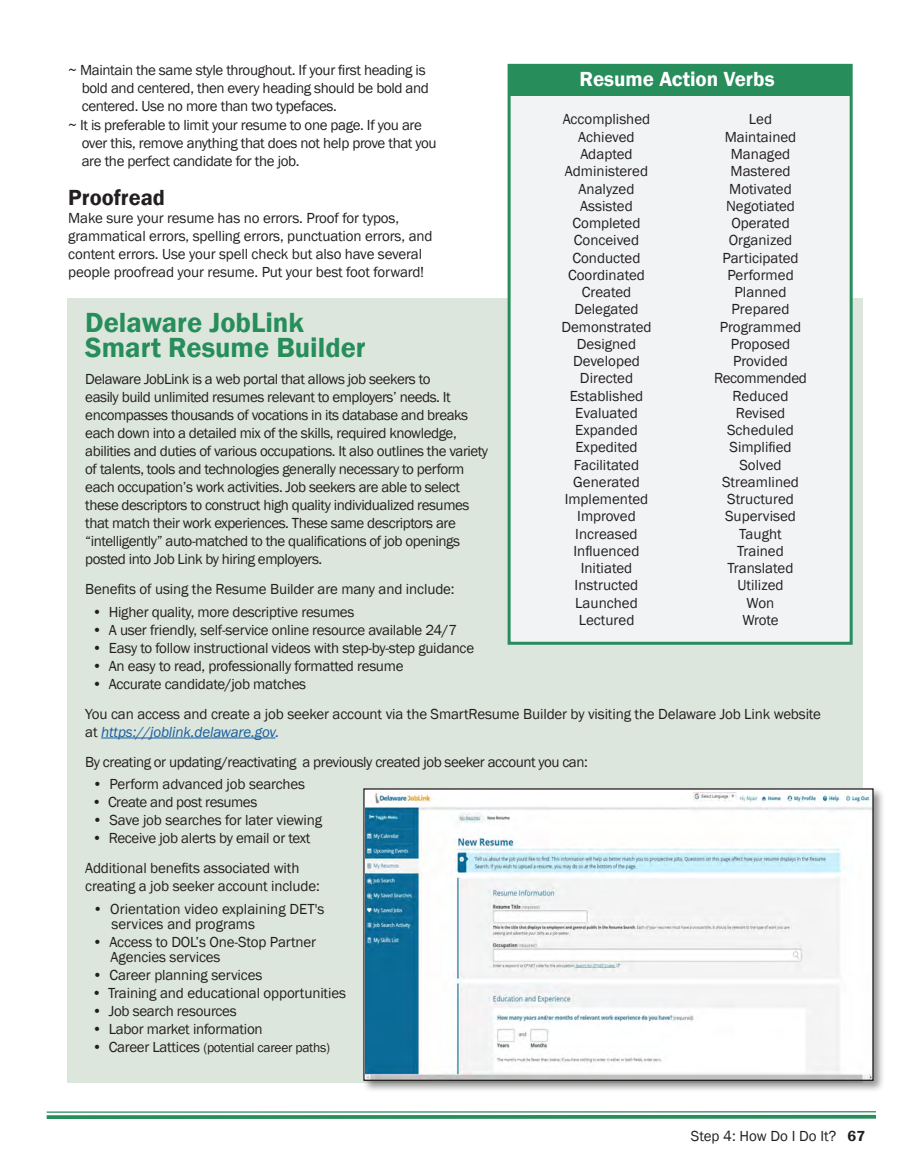
<style>
.page{position:relative;width:918px;height:1175px;background:#fff}
.page>*{position:absolute;margin:0;border:0;box-sizing:border-box;transform-origin:0 0}
.t1{font:600 28.5px "Franklin Gothic";color:#268d5b}
.t2{font:600 22.5px "Franklin Gothic";color:#231f20}
.t3{font:600 21px "Franklin Gothic";color:#fff}
.t4{font:15px/18px "Franklin Gothic";letter-spacing:-.02em;color:#231f20}
.t5{font:15px/17.2px "Franklin Gothic";color:#231f20;text-align:center}
.t6{font:13.5px "Franklin Gothic";letter-spacing:-.02em;color:#231f20}
.s1{font-style:italic;color:#175d9e}
.s2{font-style:italic;color:#0a47ac}
.s3{font-size:15px}
.s4{font-weight:600}
</style>
<div class="page">
<hr style="left:47px;top:1111px;width:829px;height:1px;background:#268d5b">
<svg style="left:47px;top:1114px;width:829px;height:5px;fill:#2c9060"></svg>
<div style="left:68px;top:298px;width:795px;height:785px;background:#dce6dc"></div>
<hr style="left:101px;top:737px;width:174px;height:1px;background:#175d9e">
<div style="left:508px;top:64px;width:345px;height:580px;background:#f2f3f4;border:3px solid #268d5b"></div>
<div style="left:508px;top:65px;width:343px;height:31px;background:#268d5b"></div>
<div style="left:361px;top:786px;width:525px;height:306px;background:#231f20;opacity:.5"></div>
<img style="left:365px;top:790px;width:507px;height:288px">
<p class="t4" style="left:68px;top:61px;width:359px">~ Maintain the same style throughout. If your first heading is</p>
<p class="t4" style="left:82px;top:80px;width:349px">bold and centered, then every heading should be bold and</p>
<p class="t4" style="left:82px;top:98px;width:257px">centered. Use no more than two typefaces.</p>
<p class="t4" style="left:68px;top:116px;width:355px">~ It is preferable to limit your resume to one page. If you are</p>
<p class="t4" style="left:82px;top:134px;width:357px">over this, remove anything that does not help prove that you</p>
<p class="t4" style="left:82px;top:152px;width:219px">are the perfect candidate for the job.</p>
<p class="t2" style="left:68px;top:183px;width:98px">Proofread</p>
<p class="t4" style="left:68px;top:209px;width:366px">Make sure your resume has no errors. Proof for typos, grammatical errors, spelling errors, punctuation errors, and content errors. Use your spell check but also have several people proofread your resume. Put your best foot forward!</p>
<p class="t3" style="left:580px;top:66px;width:197px">Resume Action Verbs</p>
<p class="t5" style="left:563px;top:111px;width:89px">Accomplished</p>
<p class="t5" style="left:578px;top:128px;width:58px">Achieved</p>
<p class="t5" style="left:580px;top:146px;width:54px">Adapted</p>
<p class="t5" style="left:565px;top:163px;width:85px">Administered</p>
<p class="t5" style="left:579px;top:180px;width:58px">Analyzed</p>
<p class="t5" style="left:580px;top:197px;width:54px">Assisted</p>
<p class="t5" style="left:573px;top:215px;width:70px">Completed</p>
<p class="t5" style="left:574px;top:232px;width:67px">Conceived</p>
<p class="t5" style="left:572px;top:249px;width:70px">Conducted</p>
<p class="t5" style="left:568px;top:266px;width:78px">Coordinated</p>
<p class="t5" style="left:582px;top:284px;width:51px">Created</p>
<p class="t5" style="left:574px;top:301px;width:66px">Delegated</p>
<p class="t5" style="left:561px;top:318px;width:92px">Demonstrated</p>
<p class="t5" style="left:577px;top:335px;width:61px">Designed</p>
<p class="t5" style="left:573px;top:353px;width:68px">Developed</p>
<p class="t5" style="left:580px;top:370px;width:55px">Directed</p>
<p class="t5" style="left:570px;top:387px;width:75px">Established</p>
<p class="t5" style="left:575px;top:404px;width:64px">Evaluated</p>
<p class="t5" style="left:575px;top:422px;width:64px">Expanded</p>
<p class="t5" style="left:575px;top:439px;width:64px">Expedited</p>
<p class="t5" style="left:574px;top:456px;width:67px">Facilitated</p>
<p class="t5" style="left:573px;top:473px;width:68px">Generated</p>
<p class="t5" style="left:565px;top:491px;width:85px">Implemented</p>
<p class="t4" style="left:577px;top:508px;width:60px">Improved</p>
<p class="t5" style="left:575px;top:525px;width:64px">Increased</p>
<p class="t5" style="left:573px;top:542px;width:68px">Influenced</p>
<p class="t5" style="left:581px;top:560px;width:53px">Initiated</p>
<p class="t5" style="left:575px;top:577px;width:65px">Instructed</p>
<p class="t5" style="left:575px;top:594px;width:64px">Launched</p>
<p class="t5" style="left:579px;top:611px;width:57px">Lectured</p>
<p class="t5" style="left:714px;top:111px;width:94px">Led<br>Maintained<br>Managed<br>Mastered<br>Motivated<br>Negotiated<br>Operated<br>Organized<br>Participated<br>Performed<br>Planned<br>Prepared<br>Programmed<br>Proposed<br>Provided<br>Recommended<br>Reduced<br>Revised<br>Scheduled<br>Simplified<br>Solved<br>Streamlined<br>Structured<br>Supervised<br>Taught<br>Trained<br>Translated<br>Utilized<br>Won<br>Wrote</p>
<p class="t1" style="left:85px;top:304px;width:220px">Delaware JobLink</p>
<p class="t1" style="left:85px;top:330px;width:282px">Smart Resume Builder</p>
<p class="t4" style="left:85px;top:370px;width:404px">Delaware JobLink is a web portal that allows job seekers to<br>easily build unlimited resumes relevant to employers’ needs. It encompasses thousands of vocations in its database and breaks each down into a detailed mix of the skills, required knowledge, abilities and duties of various occupations. It also outlines the variety of talents, tools and technologies generally necessary to perform each occupation’s work activities. Job seekers are able to select these descriptors to construct high quality individualized resumes that match their work experiences. These same descriptors are “intelligently” auto-matched to the qualifications of job openings posted into Job Link by hiring employers.</p>
<p class="t4" style="left:85px;top:580px;width:371px">Benefits of using the Resume Builder are many and include:</p>
<p class="t4" style="left:92px;top:603px;width:264px">• Higher quality, more descriptive resumes</p>
<p class="t4" style="left:92px;top:621px;width:366px">• A user friendly, self-service online resource available 24/7</p>
<p class="t4" style="left:92px;top:639px;width:383px">• Easy to follow instructional videos with step-by-step guidance</p>
<p class="t4" style="left:92px;top:657px;width:313px">• An easy to read, professionally formatted resume</p>
<p class="t4" style="left:92px;top:675px;width:215px">• Accurate candidate/job matches</p>
<p class="t4" style="left:85px;top:705px;width:737px">You can access and create a job seeker account via the SmartResume Builder by visiting the Delaware Job Link website at <span class="s1">https://joblink.delaware.gov</span><span class="s2">.</span></p>
<p class="t4" style="left:85px;top:753px;width:504px">By creating or updating/reactivating a previously created job seeker account you can:</p>
<p class="t4" style="left:93px;top:775px;width:214px">• Perform advanced job searches</p>
<p class="t4" style="left:92px;top:793px;width:167px">• Create and post resumes</p>
<p class="t4" style="left:93px;top:811px;width:231px">• Save job searches for later viewing</p>
<p class="t4" style="left:92px;top:829px;width:220px">• Receive job alerts by email or text</p>
<p class="t4" style="left:85px;top:859px;width:236px">Additional benefits associated with creating a job seeker account include:</p>
<p class="t5" style="left:93px;top:900px;width:233px">• Orientation video explaining DET's</p>
<p class="t5" style="left:112px;top:915px;width:145px">services and programs</p>
<p class="t4" style="left:93px;top:933px;width:225px">• Access to DOL’s One-Stop Partner</p>
<p class="t4" style="left:111px;top:948px;width:112px">Agencies services</p>
<p class="t4" style="left:93px;top:966px;width:171px">• Career planning services</p>
<p class="t4" style="left:92px;top:984px;width:256px">• Training and educational opportunities</p>
<p class="t4" style="left:92px;top:1002px;width:146px">• Job search resources</p>
<p class="t4" style="left:92px;top:1020px;width:172px">• Labor market information</p>
<p class="t6" style="left:92px;top:1039px;width:239px"><span class="s3">• Career Lattices</span> (potential career paths)</p>
<p class="t5" style="left:691px;top:1127px;width:176px">Step 4: How Do I Do It? <span class="s4">67</span></p>
</div>
